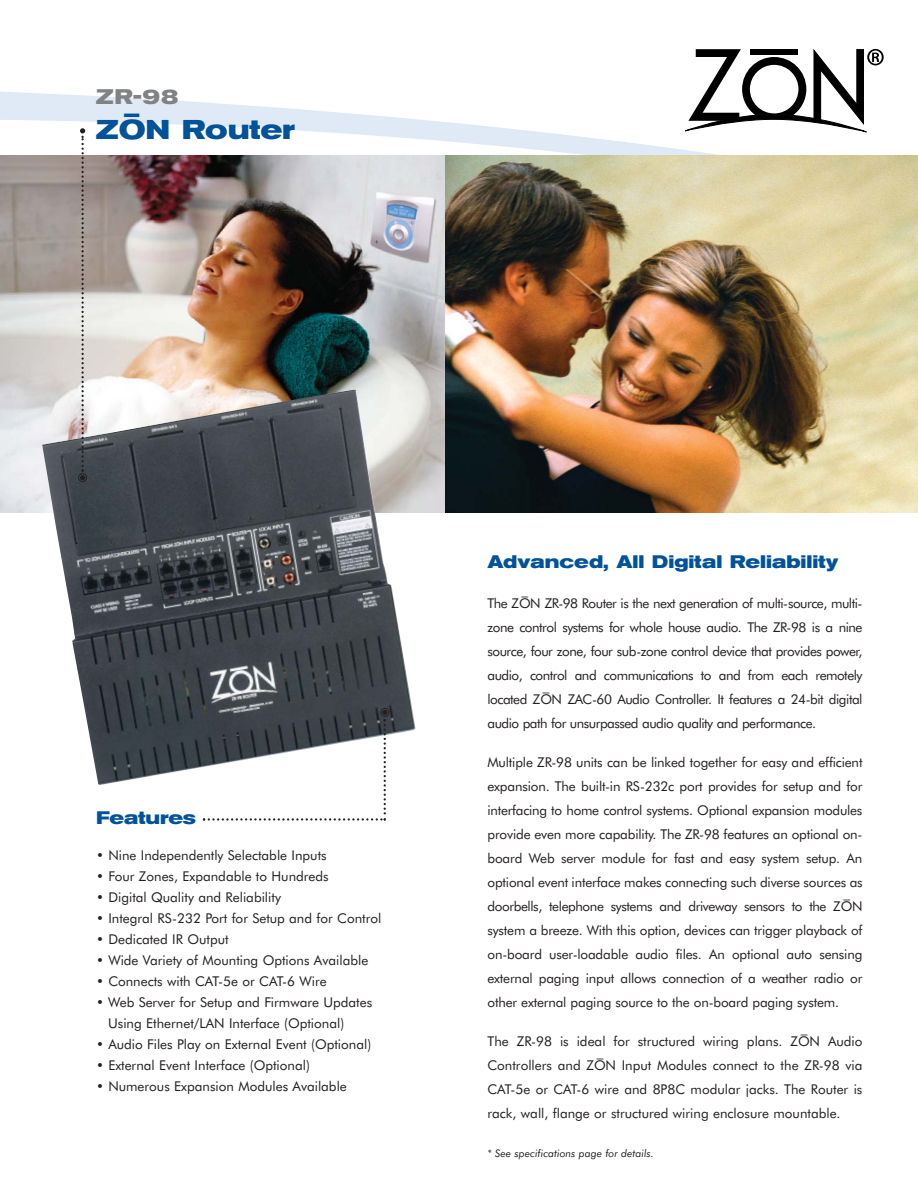
<style>
.page{position:relative;width:918px;height:1188px;background:#fff}
.page>*{position:absolute;margin:0;border:0;box-sizing:border-box;transform-origin:0 0}
.t1{font:700 expanded 27px "Akzidenz Grotesk BE";color:#00529b}
.t2{font:700 expanded 21px "Akzidenz Grotesk BE";color:#808284}
.t3{font:700 expanded 19.5px "Akzidenz Grotesk BE";color:#00529b}
.t4{font:700 expanded 18px "Akzidenz Grotesk BE";color:#00529b}
.t5{font:13.5px/24px "Futura BT";color:#231f20;text-align:justify}
.t6{font:13.5px "Futura BT";letter-spacing:-.035em;color:#231f20}
.t7{font:italic 10.5px "Futura BT";color:#231f20}
</style>
<div class="page">
<svg style="left:0;top:91px;width:718px;height:729px"></svg>
<svg style="left:0;top:153px;width:129px;height:667px"></svg>
<img style="left:0;top:155px;width:446px;height:358px">
<img style="left:446px;top:155px;width:472px;height:358px">
<svg style="left:685px;top:49px;width:199px;height:84px"></svg>
<img style="left:42px;top:390px;width:374px;height:395px">
<svg style="left:78px;top:128px;width:9px;height:354px;background:#a9a3a1"></svg>
<svg style="left:203px;top:708px;width:186px;height:113px"></svg>
<h2 class="t2" style="left:96px;top:89px;width:84px">ZR-98</h2>
<h3 class="t3" style="left:124px;top:108px;width:18px">–</h3>
<h1 class="t1" style="left:96px;top:120px;width:200px">ZON Router</h1>
<h3 class="t4" style="left:96px;top:811px;width:102px">Features</h3>
<p class="t5" style="left:96px;top:844px;width:232px">• Nine Independently Selectable Inputs</p>
<p class="t5" style="left:96px;top:865px;width:234px">• Four Zones, Expandable to Hundreds</p>
<p class="t5" style="left:96px;top:886px;width:186px">• Digital Quality and Reliability</p>
<p class="t5" style="left:96px;top:907px;width:287px">• Integral RS-232 Port for Setup and for Control</p>
<p class="t5" style="left:96px;top:928px;width:134px">• Dedicated IR Output</p>
<p class="t5" style="left:96px;top:949px;width:274px">• Wide Variety of Mounting Options Available</p>
<p class="t5" style="left:96px;top:970px;width:232px">• Connects with CAT-5e or CAT-6 Wire</p>
<p class="t5" style="left:108px;top:993px;width:266px;line-height:21px;text-indent:-12px">• Web Server for Setup and Firmware Updates<br>Using Ethernet/LAN Interface (Optional)</p>
<p class="t5" style="left:96px;top:1033px;width:277px">• Audio Files Play on External Event (Optional)</p>
<p class="t5" style="left:96px;top:1054px;width:215px">• External Event Interface (Optional)</p>
<p class="t5" style="left:96px;top:1075px;width:252px">• Numerous Expansion Modules Available</p>
<h3 class="t4" style="left:488px;top:555px;width:352px">Advanced, All Digital Reliability</h3>
<p class="t6" style="left:488px;top:597px;width:376px">The ZON ZR-98 Router is the next generation of multi-source, multi-</p>
<p class="t5" style="left:522px;top:584px;width:8px">–</p>
<p class="t5" style="left:488px;top:616px;width:377px">zone control systems for whole house audio. The ZR-98 is a nine source, four zone, four sub-zone control device that provides power, audio, control and communications to and from each remotely located ZON ZAC-60 Audio Controller. It features a 24-bit digital</p>
<p class="t5" style="left:543px;top:680px;width:8px">–</p>
<p class="t6" style="left:487px;top:717px;width:330px">audio path for unsurpassed audio quality and performance.</p>
<p class="t5" style="left:487px;top:751px;width:377px">Multiple ZR-98 units can be linked together for easy and efficient expansion. The built-in RS-232c port provides for setup and for interfacing to home control systems. Optional expansion modules provide even more capability. The ZR-98 features an optional on&shy;board Web server module for fast and easy system setup. An optional event interface makes connecting such diverse sources as doorbells, telephone systems and driveway sensors to the ZON</p>
<p class="t5" style="left:843px;top:887px;width:8px">–</p>
<p class="t5" style="left:487px;top:919px;width:377px">system a breeze. With this option, devices can trigger playback of on-board user-loadable audio files. An optional auto sensing external paging input allows connection of a weather radio or other external paging source to the on-board paging system.</p>
<p class="t5" style="left:487px;top:1030px;width:377px">The ZR-98 is ideal for structured wiring plans. ZON Audio</p>
<p class="t5" style="left:801px;top:1022px;width:8px">–</p>
<p class="t5" style="left:487px;top:1054px;width:376px">Controllers and ZON Input Modules connect to the ZR-98 via</p>
<p class="t5" style="left:597px;top:1046px;width:8px">–</p>
<p class="t5" style="left:487px;top:1078px;width:376px">CAT-5e or CAT-6 wire and 8P8C modular jacks. The Router is rack, wall, flange or structured wiring enclosure mountable.</p>
<p class="t7" style="left:488px;top:1148px;width:168px">* See specifications page for details.</p>
</div>
